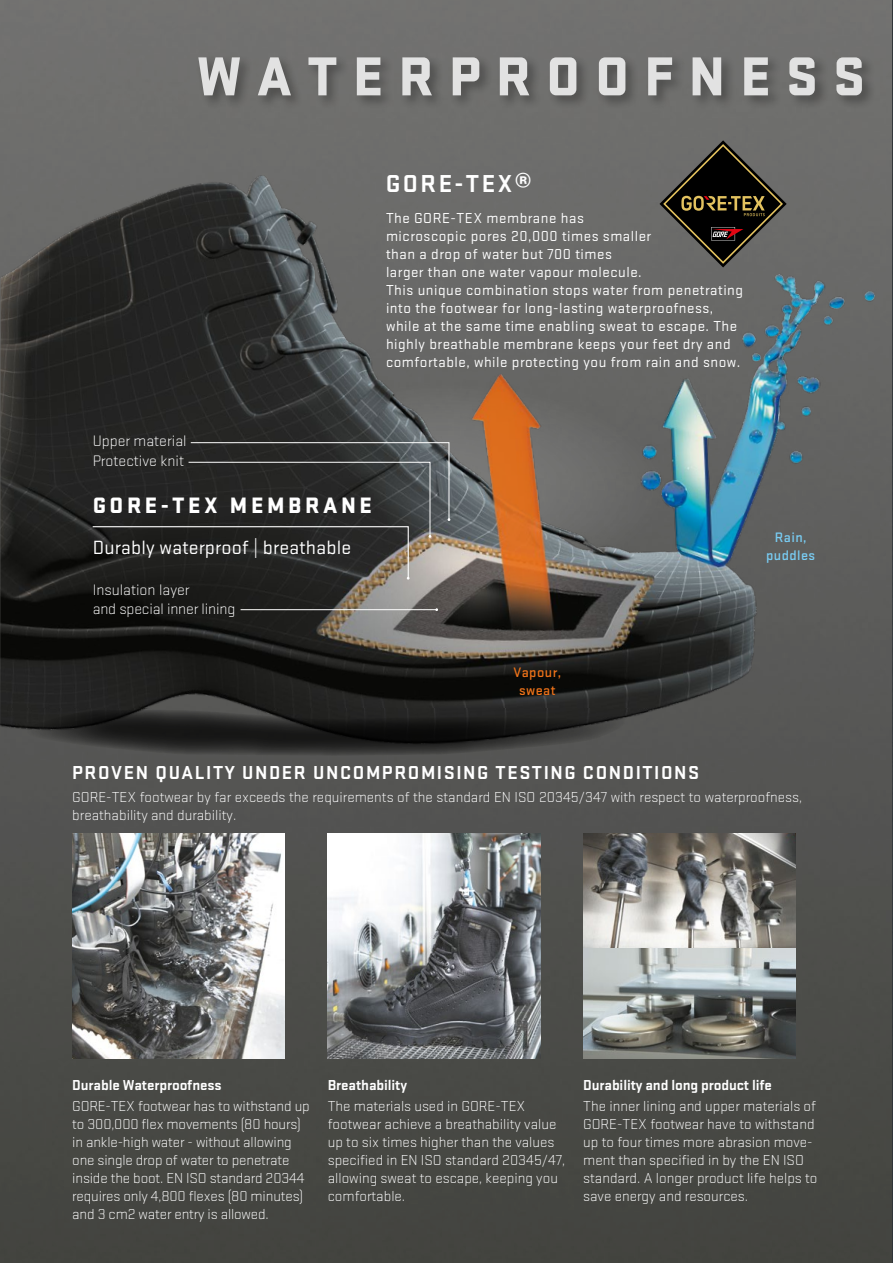
<style>
.page{position:relative;width:893px;height:1263px;background:#fff}
.page>*{position:absolute;margin:0;border:0;box-sizing:border-box;transform-origin:0 0}
.t1{font:900 57px "Stratum No 1";letter-spacing:.265em;color:#fff}
.t2{font:700 25.5px "Stratum No 1";letter-spacing:.1em;color:#fff}
.t3{font:900 23.25px "Stratum No 1";letter-spacing:.155em;color:#fff}
.t4{font:19.95px "Stratum No 1";letter-spacing:.01em;color:#fff}
.t5{font:700 19.5px "Stratum No 1";letter-spacing:.08em;color:#fff}
.t6{font:300 15.75px "Stratum No 1";color:#fff}
.t7{font:300 15px/18px "Stratum No 1";color:#fff}
.t8{font:15px/18px "Stratum No 1";letter-spacing:.035em;color:#fff}
.t9{font:700 15px "Stratum No 1";letter-spacing:-.01em;color:#fff}
.t10{font:500 14.25px/18px "Stratum No 1";letter-spacing:.03em;color:#ee7219;text-align:center}
.t11{font:500 14.25px/18px "Stratum No 1";letter-spacing:.03em;color:#79cdf4;text-align:center}
.s1{font-family:"N Haas Grotesk TX Pro 75 Bd";font-weight:400}
</style>
<div class="page">
<img style="left:0;top:0;width:893px;height:1263px">
<img style="left:0;top:34px;width:893px;height:824px">
<hr style="left:241px;top:609px;width:196px;height:1px;background:#fff">
<svg style="left:92px;top:442px;width:358px;height:138px;background:#353534"></svg>
<svg style="left:12px;top:708px;width:633px;height:48px;background:#2d2d2c"></svg>
<img style="left:583px;top:833px;width:213px;height:226px">
<img style="left:72px;top:833px;width:213px;height:226px">
<img style="left:328px;top:833px;width:212px;height:226px">
<svg style="left:659px;top:140px;width:128px;height:127px;background:#48453d"></svg>
<div style="left:196px;top:54px;width:697px;height:57px;background:#000;opacity:.4"></div>
<h1 class="t1" style="left:197px;top:44px;width:670px">WATERPROOFNESS</h1>
<h2 class="t2" style="left:386px;top:170px;width:148px">GORE-TEX<span class="s1">®</span></h2>
<p class="t8" style="left:386px;top:209px;width:359px">The GORE-TEX membrane has<br>microscopic pores 20,000 times smaller<br>than a drop of water but 700 times<br>larger than one water vapour molecule.<br>This unique combination stops water from penetrating into the footwear for long-lasting waterproofness, while at the same time enabling sweat to escape. The highly breathable membrane keeps your feet dry and comfortable, while protecting you from rain and snow.</p>
<p class="t6" style="left:93px;top:432px;width:95px">Upper material</p>
<p class="t6" style="left:93px;top:452px;width:93px">Protective knit</p>
<h3 class="t3" style="left:93px;top:492px;width:281px">GORE-TEX MEMBRANE</h3>
<h3 class="t4" style="left:93px;top:537px;width:260px">Durably waterproof | breathable</h3>
<p class="t6" style="left:93px;top:582px;width:98px">Insulation layer</p>
<p class="t6" style="left:93px;top:601px;width:144px">and special inner lining</p>
<p class="t10" style="left:513px;top:663px;width:49px">Vapour, sweat</p>
<p class="t11" style="left:766px;top:528px;width:51px">Rain, puddles</p>
<h3 class="t5" style="left:72px;top:762px;width:628px">PROVEN QUALITY UNDER UNCOMPROMISING TESTING CONDITIONS</h3>
<p class="t7" style="left:72px;top:788px;width:731px">GORE-TEX footwear by far exceeds the requirements of the standard EN ISO 20345/347 with respect to waterproofness, breathability and durability.</p>
<p class="t9" style="left:72px;top:1077px;width:151px">Durable Waterproofness</p>
<p class="t7" style="left:72px;top:1097px;width:239px">GORE-TEX footwear has to withstand up to 300,000 flex movements (80 hours) in ankle-high water - without allowing one single drop of water to penetrate inside the boot. EN ISO standard 20344 requires only 4,800 flexes (80 minutes) and 3 cm2 water entry is allowed.</p>
<p class="t9" style="left:328px;top:1077px;width:81px">Breathability</p>
<p class="t7" style="left:328px;top:1097px;width:239px">The materials used in GORE-TEX footwear achieve a breathability value up to six times higher than the values specified in EN ISO standard 20345/47, allowing sweat to escape, keeping you comfortable.</p>
<p class="t9" style="left:583px;top:1077px;width:190px">Durability and long product life</p>
<p class="t7" style="left:583px;top:1097px;width:236px">The inner lining and upper materials of GORE-TEX footwear have to withstand up to four times more abrasion move&shy;ment than specified in by the EN ISO standard. A longer product life helps to save energy and resources.</p>
</div>
